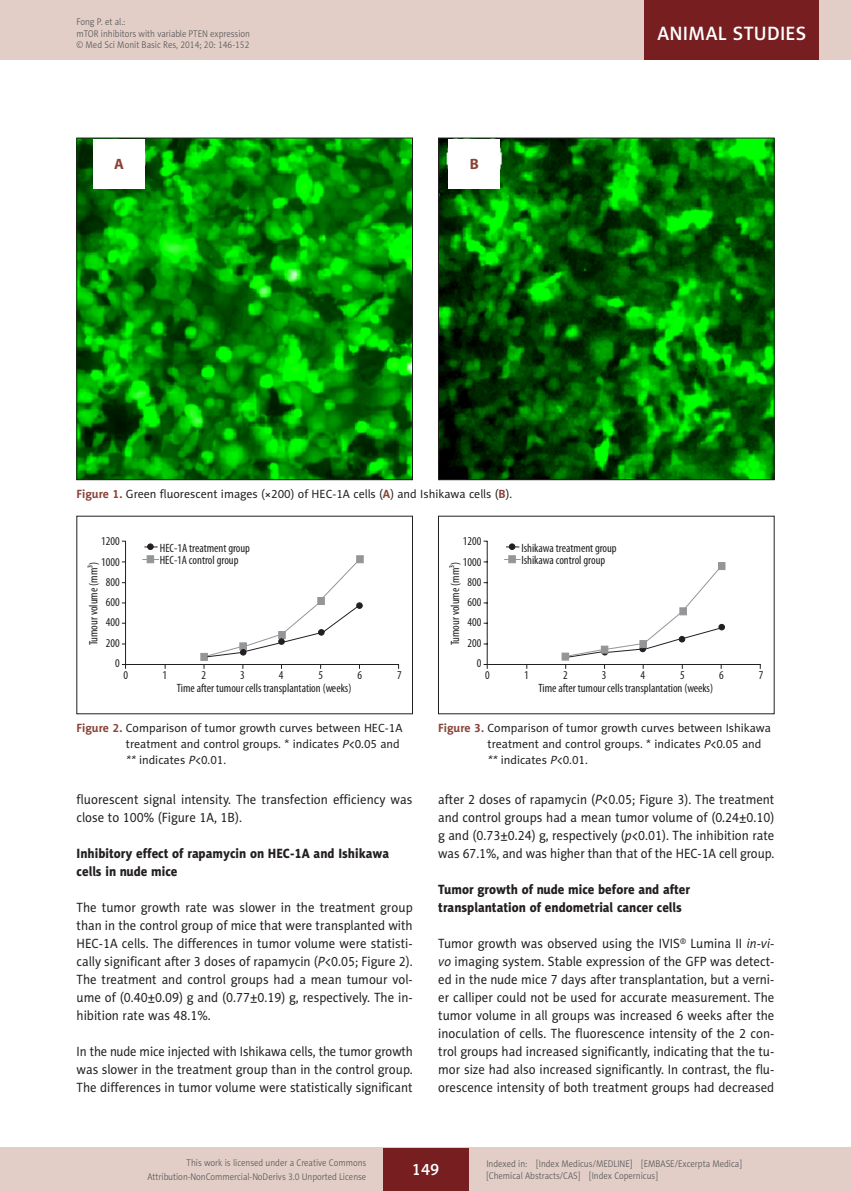
<style>
.page{position:relative;width:851px;height:1191px;background:#fff}
.page>*{position:absolute;margin:0;border:0;box-sizing:border-box;transform-origin:0 0}
.t1{font:19.5px "Naomi Sans EFN Medium";letter-spacing:.015em;color:#fff}
.t2{font:16.5px "Naomi Sans EFN Medium";color:#fff}
.t3{font:700 15px "Myriad Pro";color:#894338}
.MSM_Body{font:13.5px/18px "Naomi Sans EFN";color:#231f20;text-align:justify;scale:.95 1}
.MSM_Body-2{font:13.5px/18px "Naomi Sans EFN";color:#231f20;text-align:justify;scale:.93 1}
.MSM_Headline_2{font:13.5px/18px "Naomi Sans EFN Heavy";color:#231f20;scale:.95 1}
.MSM_Rycina_tytul{font:12px/15.8px "Naomi Sans EFN";color:#231f20}
.t4{font:condensed 12px/20.2px "Myriad Pro";color:#231f20;text-align:right}
.t5{font:9.75px/11.2px "Naomi Sans EFN Light";color:#57585a;scale:.9 1}
.s1{font-weight:700;color:#894338}
.s2{font-style:italic}
</style>
<div class="page">
<img style="left:79px;top:140px;width:331px;height:338px">
<div style="left:77px;top:138px;width:335px;height:342px;border:1px solid #231f20"></div>
<div style="left:93px;top:139px;width:52px;height:49px;background:#fff"></div>
<img style="left:440px;top:140px;width:332px;height:338px">
<div style="left:438px;top:138px;width:336px;height:342px;border:1px solid #231f20"></div>
<div style="left:448px;top:139px;width:52px;height:49px;background:#fff"></div>
<hr style="left:125px;top:541px;width:1px;height:128px;background:#231f20">
<hr style="left:122px;top:664px;width:277px;height:1px;background:#231f20">
<div style="left:200px;top:653px;width:8px;height:8px;background:#939598;border:1px solid #939598"></div>
<div style="left:147px;top:555px;width:7px;height:8px;background:#939598;border:1px solid #939598"></div>
<div style="left:356px;top:555px;width:7px;height:8px;background:#939598;border:1px solid #939598"></div>
<svg style="left:204px;top:558px;width:158px;height:99px"></svg>
<div style="left:356px;top:602px;width:6px;height:7px;border:1px solid #231f20;border-radius:50%"></div>
<div style="left:147px;top:543px;width:6px;height:7px;border:1px solid #231f20;border-radius:50%"></div>
<svg style="left:142px;top:559px;width:17px;height:1px"></svg>
<svg style="left:144px;top:544px;width:14px;height:5px"></svg>
<hr style="left:486px;top:541px;width:1px;height:128px;background:#231f20">
<hr style="left:483px;top:664px;width:277px;height:1px;background:#231f20">
<div style="left:561px;top:652px;width:8px;height:8px;background:#939598;border:1px solid #939598"></div>
<div style="left:718px;top:562px;width:7px;height:8px;background:#939598"></div>
<div style="left:508px;top:555px;width:7px;height:8px;background:#939598;border:1px solid #939598"></div>
<div style="left:509px;top:543px;width:6px;height:7px;border:1px solid #231f20;border-radius:50%"></div>
<svg style="left:504px;top:559px;width:16px;height:1px"></svg>
<svg style="left:506px;top:544px;width:13px;height:5px"></svg>
<svg style="left:565px;top:566px;width:159px;height:92px"></svg>
<div style="left:0;top:1148px;width:850px;height:43px;background:#e2cec6"></div>
<div style="left:383px;top:1147px;width:85px;height:43px;background:#761e20"></div>
<div style="left:0;top:0;width:850px;height:60px;background:#e2cec6"></div>
<div style="left:644px;top:0;width:175px;height:60px;background:#761e20"></div>
<p class="t5" style="left:77px;top:16px;width:194px">Fong P. et al.:<br>mTOR inhibitors with variable PTEN expression © Med Sci Monit Basic Res, 2014; 20: 146-152</p>
<h1 class="t1" style="left:657px;top:22px;width:150px">ANIMAL STUDIES</h1>
<p class="t3" style="left:114px;top:154px;width:11px">A</p>
<p class="t3" style="left:469px;top:154px;width:11px">B</p>
<p class="MSM_Rycina_tytul" style="left:77px;top:486px;width:437px"><span class="s1">Figure 1.</span> Green fluorescent images (×200) of HEC-1A cells (<span class="s1">A</span>) and Ishikawa cells (<span class="s1">B</span>).</p>
<p class="t4" style="left:101px;top:531px;width:20px">1200<br>1000<br>800<br>600<br>400<br>200<br>0</p>
<p class="t4" style="left:84px;top:645px;width:85px;rotate:-90deg">Tumour volume (mm³)</p>
<p class="t4" style="left:160px;top:542px;width:92px;line-height:12px;text-align:left">HEC-1A treatment group<br>HEC-1A control group</p>
<p class="t4" style="left:463px;top:531px;width:20px">1200<br>1000<br>800<br>600<br>400<br>200<br>0</p>
<p class="t4" style="left:445px;top:645px;width:85px;rotate:-90deg">Tumour volume (mm³)</p>
<p class="t4" style="left:521px;top:542px;width:97px;line-height:12px;text-align:left">Ishikawa treatment group<br>Ishikawa control group</p>
<p class="t4" style="left:123px;top:665px;width:6px">0</p>
<p class="t4" style="left:162px;top:665px;width:6px">1</p>
<p class="t4" style="left:202px;top:665px;width:6px">2</p>
<p class="t4" style="left:240px;top:665px;width:6px">3</p>
<p class="t4" style="left:279px;top:665px;width:6px">4</p>
<p class="t4" style="left:318px;top:665px;width:6px">5</p>
<p class="t4" style="left:357px;top:665px;width:6px">6</p>
<p class="t4" style="left:397px;top:665px;width:6px">7</p>
<p class="t4" style="left:485px;top:665px;width:6px">0</p>
<p class="t4" style="left:524px;top:665px;width:6px">1</p>
<p class="t4" style="left:563px;top:665px;width:6px">2</p>
<p class="t4" style="left:602px;top:665px;width:6px">3</p>
<p class="t4" style="left:640px;top:665px;width:6px">4</p>
<p class="t4" style="left:680px;top:665px;width:6px">5</p>
<p class="t4" style="left:719px;top:665px;width:6px">6</p>
<p class="t4" style="left:758px;top:665px;width:6px">7</p>
<p class="t4" style="left:177px;top:678px;width:176px">Time after tumour cells transplantation (weeks)</p>
<p class="t4" style="left:538px;top:678px;width:176px">Time after tumour cells transplantation (weeks)</p>
<p class="MSM_Rycina_tytul" style="left:126px;top:720px;width:278px;text-indent:-49px"><span class="s1">Figure 2.</span> Comparison of tumor growth curves between HEC-1A treatment and control groups. * indicates <span class="s2">P</span>&lt;0.05 and <span class="s2">**</span> indicates <span class="s2">P</span>&lt;0.01.</p>
<p class="MSM_Rycina_tytul" style="left:487px;top:720px;width:285px;text-indent:-49px"><span class="s1">Figure 3.</span> Comparison of tumor growth curves between Ishikawa treatment and control groups. * indicates <span class="s2">P</span>&lt;0.05 and <span class="s2">**</span> indicates <span class="s2">P</span>&lt;0.01.</p>
<p class="MSM_Body" style="left:77px;top:790px;width:355px">fluorescent signal intensity. The transfection efficiency was close to 100% (Figure 1A, 1B).</p>
<p class="MSM_Headline_2" style="left:77px;top:844px;width:330px">Inhibitory effect of rapamycin on HEC-1A and Ishikawa cells in nude mice</p>
<p class="MSM_Body" style="left:77px;top:898px;width:355px">The tumor growth rate was slower in the treatment group than in the control group of mice that were transplanted with HEC-1A cells. The differences in tumor volume were statisti&shy;cally significant after 3 doses of rapamycin (<span class="s2">P</span>&lt;0.05; Figure 2).<br>The treatment and control groups had a mean tumour vol&shy;ume of (0.40±0.09) g and (0.77±0.19) g, respectively. The in&shy;hibition rate was 48.1%.</p>
<p class="MSM_Body-2" style="left:77px;top:1042px;width:363px">In the nude mice injected with Ishikawa cells, the tumor growth was slower in the treatment group than in the control group.<br>The differences in tumor volume were statistically significant</p>
<p class="MSM_Body" style="left:438px;top:790px;width:355px">after 2 doses of rapamycin (<span class="s2">P</span>&lt;0.05; Figure 3). The treatment and control groups had a mean tumor volume of (0.24±0.10) g and (0.73±0.24) g, respectively (<span class="s2">p</span>&lt;0.01). The inhibition rate was 67.1%, and was higher than that of the HEC-1A cell group.</p>
<p class="MSM_Headline_2" style="left:438px;top:880px;width:267px">Tumor growth of nude mice before and after transplantation of endometrial cancer cells</p>
<p class="MSM_Body" style="left:438px;top:934px;width:355px">Tumor growth was observed using the IVIS<sup>®</sup> Lumina II <span class="s2">in-vi&shy;vo</span> imaging system. Stable expression of the GFP was detect&shy;ed in the nude mice 7 days after transplantation, but a verni&shy;er calliper could not be used for accurate measurement. The tumor volume in all groups was increased 6 weeks after the inoculation of cells. The fluorescence intensity of the 2 con&shy;trol groups had increased significantly, indicating that the tu&shy;mor size had also increased significantly. In contrast, the flu&shy;orescence intensity of both treatment groups had decreased</p>
<p class="t5" style="left:147px;top:1156px;width:245px;line-height:13.5px;text-align:right">This work is licensed under a Creative Commons<br>Attribution-NonCommercial-NoDerivs 3.0 Unported License</p>
<p class="t5" style="left:486px;top:1158px;width:285px">Indexed in: [Index Medicus/MEDLINE] [EMBASE/Excerpta Medica] [Chemical Abstracts/CAS] [Index Copernicus]</p>
<p class="t2" style="left:412px;top:1160px;width:29px">149</p>
</div>
